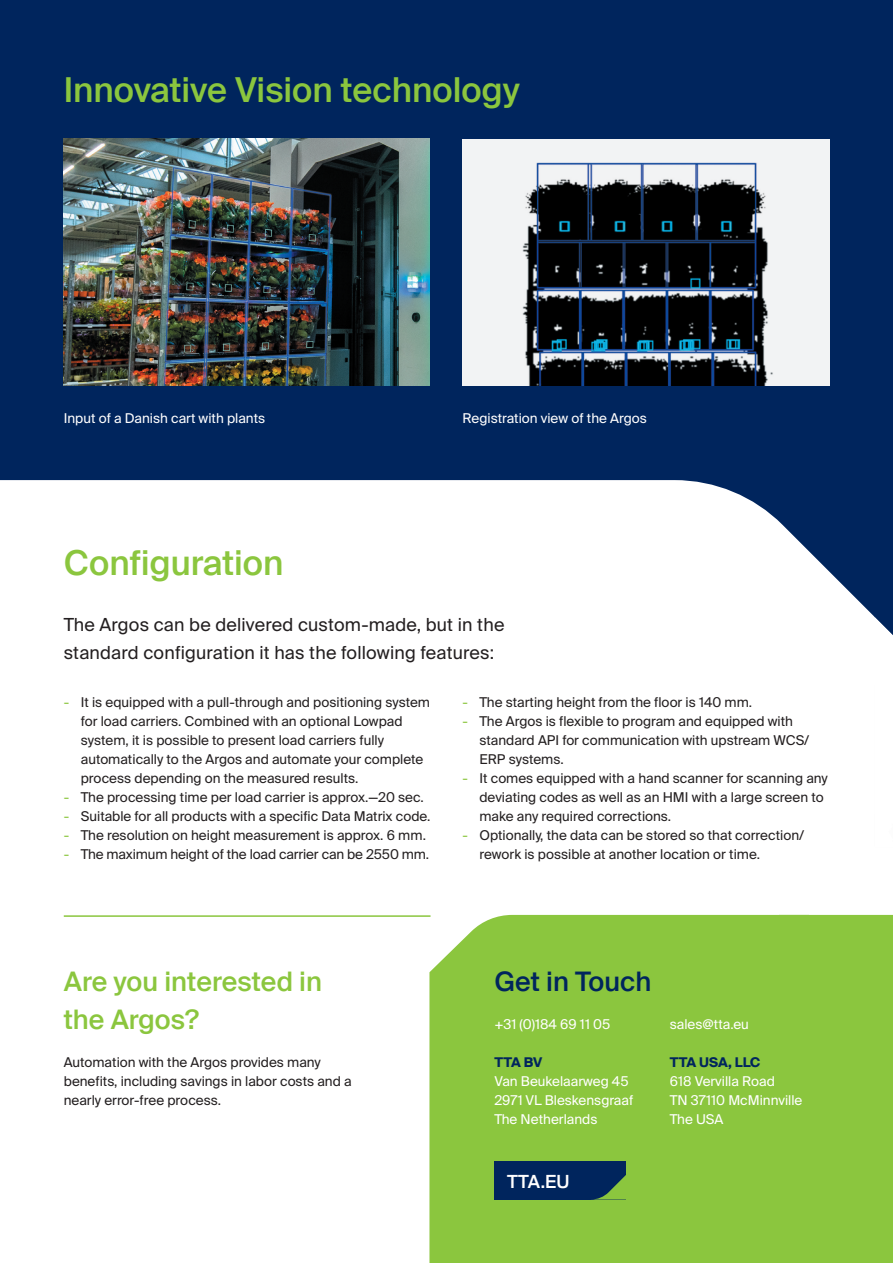
<style>
.page{position:relative;width:893px;height:1263px;background:#00255d}
.page>*{position:absolute;margin:0;border:0;box-sizing:border-box;transform-origin:0 0}
.t1{font:500 34.5px "Suisse Intl";color:#8bc63e}
.t2{font:500 27px/37.8px "Suisse Intl";color:#8bc63e}
.t3{font:500 27px "Suisse Intl";color:#00255d}
.t4{font:500 18.3px "Suisse Intl";color:#fff}
.t5{font:18px/28.3px "Suisse Intl";letter-spacing:.01em;color:#231f20}
.t6{font:13.5px/18.9px "Suisse Intl";color:#231f20}
.t7{font:13.5px/18.9px "Suisse Intl";color:#fff}
.t8{font:700 13.5px "Suisse Intl";letter-spacing:-.015em;color:#00255d}
.s1{color:#8bc63e}
</style>
<div class="page">
<div style="left:0;top:480px;width:893px;height:783px;background:#fff"></div>
<div style="left:809px;top:915px;width:84px;height:348px;background:#8bc63e"></div>
<div style="left:429px;top:915px;width:380px;height:348px;background:#8bc63e"></div>
<img style="left:875px;top:480px;width:18px;height:137px">
<div style="left:875px;top:617px;width:18px;height:230px;background:#fff"></div>
<img style="left:64px;top:139px;width:365px;height:246px">
<img style="left:462px;top:139px;width:367px;height:246px">
<div style="left:494px;top:1161px;width:132px;height:38px;background:#00255d"></div>
<svg style="left:596px;top:1175px;width:30px;height:24px"></svg>
<hr style="left:64px;top:915px;width:367px;height:2px;background:#8bc63e">
<div style="left:670px;top:1048px;width:139px;height:75px;background:#8bc63e"></div>
<h1 class="t1" style="left:64px;top:70px;width:458px">Innovative Vision technology</h1>
<p class="t7" style="left:64px;top:409px;width:203px">Input of a Danish cart with plants</p>
<p class="t7" style="left:462px;top:409px;width:186px">Registration view of the Argos</p>
<h1 class="t1" style="left:64px;top:543px;width:221px">Configuration</h1>
<h3 class="t5" style="left:64px;top:610px;width:442px">The Argos can be delivered custom-made, but in the standard configuration it has the following features:</h3>
<p class="t6" style="left:81px;top:693px;width:351px;text-indent:-17px"><span class="s1">-</span> It is equipped with a pull-through and positioning system for load carriers. Combined with an optional Lowpad system, it is possible to present load carriers fully automatically to the Argos and automate your complete process depending on the measured results.</p>
<p class="t6" style="left:64px;top:788px;width:361px"><span class="s1">-</span> The processing time per load carrier is approx.—20 sec.</p>
<p class="t6" style="left:64px;top:807px;width:368px"><span class="s1">-</span> Suitable for all products with a specific Data Matrix code.</p>
<p class="t6" style="left:64px;top:825px;width:364px"><span class="s1">-</span> The resolution on height measurement is approx. 6 mm.</p>
<p class="t6" style="left:64px;top:844px;width:367px"><span class="s1">-</span> The maximum height of the load carrier can be 2550 mm.</p>
<p class="t6" style="left:462px;top:693px;width:291px"><span class="s1">-</span> The starting height from the floor is 140 mm.</p>
<p class="t6" style="left:479px;top:712px;width:331px;text-indent:-17px"><span class="s1">-</span> The Argos is flexible to program and equipped with standard API for communication with upstream WCS/<br>ERP systems.</p>
<p class="t6" style="left:479px;top:769px;width:350px;text-indent:-17px"><span class="s1">-</span> It comes equipped with a hand scanner for scanning any deviating codes as well as an HMI with a large screen to make any required corrections.</p>
<p class="t6" style="left:479px;top:826px;width:326px;text-indent:-17px"><span class="s1">-</span> Optionally, the data can be stored so that correction/ rework is possible at another location or time.</p>
<h2 class="t2" style="left:64px;top:963px;width:260px">Are you interested in the Argos?</h2>
<p class="t6" style="left:64px;top:1052px;width:289px">Automation with the Argos provides many benefits, including savings in labor costs and a nearly error-free process.</p>
<h2 class="t3" style="left:494px;top:966px;width:158px">Get in Touch</h2>
<p class="t7" style="left:494px;top:1015px;width:118px">+31 (0)184 69 11 05</p>
<p class="t8" style="left:494px;top:1054px;width:50px">TTA BV</p>
<p class="t7" style="left:494px;top:1071px;width:140px">Van Beukelaarweg 45<br>2971 VL Bleskensgraaf<br>The Netherlands</p>
<p class="t7" style="left:670px;top:1015px;width:81px">sales@tta.eu</p>
<p class="t8" style="left:670px;top:1054px;width:92px">TTA USA, LLC</p>
<p class="t7" style="left:670px;top:1071px;width:134px">618 Vervilla Road<br>TN 37110 McMinnville<br>The USA</p>
<h3 class="t4" style="left:507px;top:1170px;width:64px">TTA.EU</h3>
</div>
